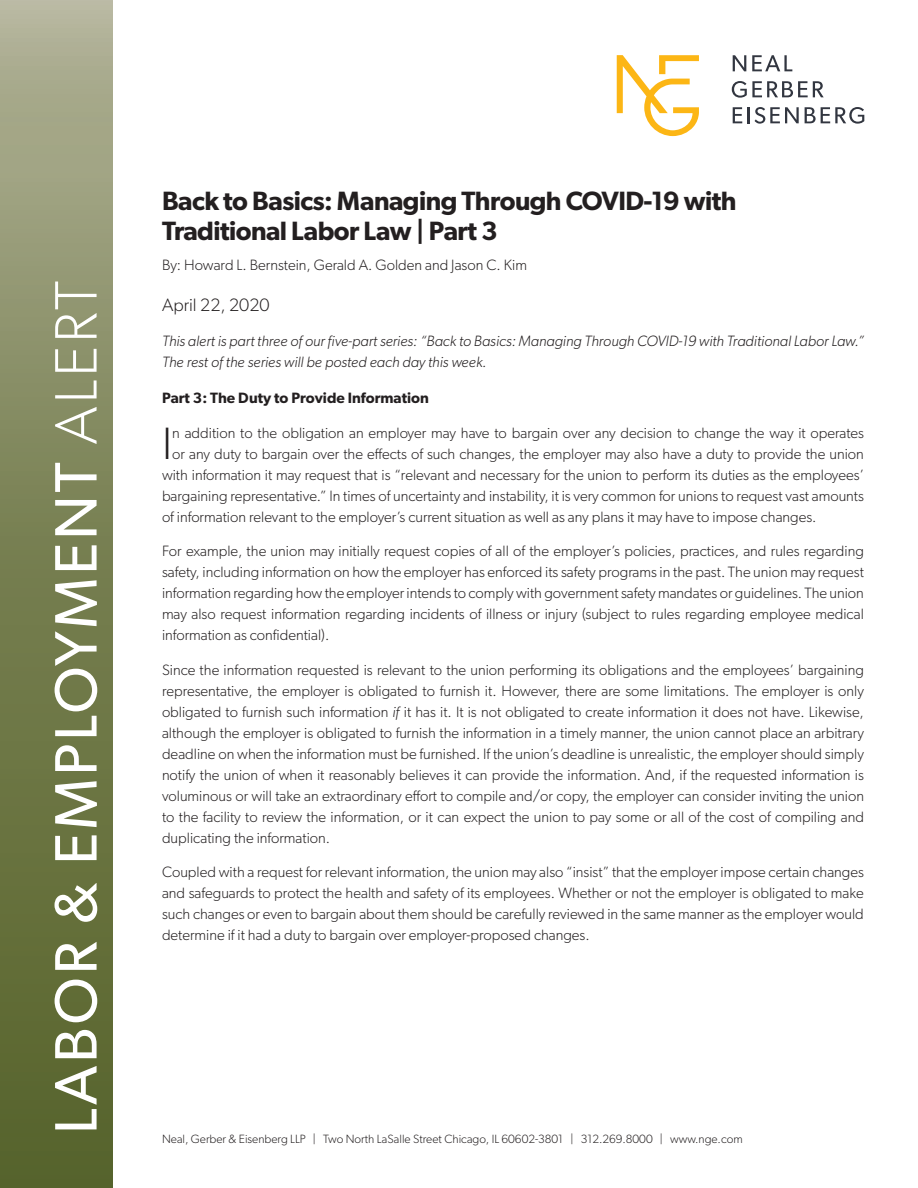
<style>
.page{position:relative;width:918px;height:1188px;background:#fff}
.page>*{position:absolute;margin:0;border:0;box-sizing:border-box;transform-origin:0 0}
.t1{font:60px "Gibson";letter-spacing:.05em;color:#fff}
.normal_body_copy{font:300 45.45px "Gibson";color:#231f20}
.Headline_-_1st{font:600 26.55px/30px "Gibson";letter-spacing:-.02em;color:#231f20}
.Headline_-_1st-2{font:300 18px "Gibson";color:#231f20}
.normal_body_copy-2{font:300 15px/21px "Gibson";color:#231f20;text-align:justify}
.normal_body_copy-3{font:italic 300 15px/21px "Gibson";color:#231f20}
.Headline_-_1st-3{font:300 15px "Gibson";color:#231f20}
.normal_body_copy-4{font:600 15px "Gibson";color:#231f20}
.t2{font:300 12px "Gibson";color:#231f20}
.s1{font-weight:300}
.s2{font-style:italic}
</style>
<div class="page">
<div style="left:0;top:0;width:113px;height:1188px;background:linear-gradient(to bottom,#aaac8f,#4e5c21)"></div>
<svg style="left:733px;top:55px;width:13px;height:16px"></svg>
<svg style="left:752px;top:55px;width:40px;height:16px"></svg>
<svg style="left:732px;top:81px;width:92px;height:17px"></svg>
<svg style="left:733px;top:107px;width:9px;height:16px"></svg>
<hr style="left:747px;top:107px;width:3px;height:16px;background:#323640">
<svg style="left:755px;top:107px;width:44px;height:17px"></svg>
<svg style="left:805px;top:107px;width:59px;height:17px"></svg>
<svg style="left:617px;top:55px;width:82px;height:81px"></svg>
<h1 class="t1" style="left:40px;top:1134px;width:855px;rotate:-90deg">LABOR &amp; EMPLOYMENT <span class="s1">ALERT</span></h1>
<p class="Headline_-_1st" style="left:162px;top:186px;width:576px">Back to Basics: Managing Through COVID-19 with<br>Traditional Labor Law | Part 3</p>
<p class="Headline_-_1st-3" style="left:162px;top:256px;width:366px">By: Howard L. Bernstein, Gerald A. Golden and Jason C. Kim</p>
<p class="Headline_-_1st-2" style="left:162px;top:294px;width:109px">April 22, 2020</p>
<p class="normal_body_copy-3" style="left:162px;top:330px;width:704px">This alert is part three of our five-part series: “Back to Basics: Managing Through COVID-19 with Traditional Labor Law.”<br>The rest of the series will be posted each day this week.</p>
<p class="normal_body_copy-4" style="left:162px;top:389px;width:268px">Part 3: The Duty to Provide Information</p>
<p class="normal_body_copy" style="left:162px;top:416px;width:12px">I</p>
<p class="normal_body_copy-2" style="left:172px;top:422px;width:693px">n addition to the obligation an employer may have to bargain over any decision to change the way it operates</p>
<p class="normal_body_copy-2" style="left:172px;top:443px;width:693px">or any duty to bargain over the effects of such changes, the employer may also have a duty to provide the union</p>
<p class="normal_body_copy-2" style="left:162px;top:464px;width:703px">with information it may request that is “relevant and necessary for the union to perform its duties as the employees’</p>
<p class="normal_body_copy-2" style="left:162px;top:485px;width:704px">bargaining representative.” In times of uncertainty and instability, it is very common for unions to request vast amounts</p>
<p class="normal_body_copy-2" style="left:162px;top:506px;width:656px">of information relevant to the employer’s current situation as well as any plans it may have to impose changes.</p>
<p class="normal_body_copy-2" style="left:162px;top:541px;width:704px">For example, the union may initially request copies of all of the employer’s policies, practices, and rules regarding safety, including information on how the employer has enforced its safety programs in the past. The union may request information regarding how the employer intends to comply with government safety mandates or guidelines. The union may also request information regarding incidents of illness or injury (subject to rules regarding employee medical information as confidential).</p>
<p class="normal_body_copy-2" style="left:162px;top:659px;width:704px">Since the information requested is relevant to the union performing its obligations and the employees’ bargaining representative, the employer is obligated to furnish it. However, there are some limitations. The employer is only obligated to furnish such information <span class="s2">if</span> it has it. It is not obligated to create information it does not have. Likewise, although the employer is obligated to furnish the information in a timely manner, the union cannot place an arbitrary deadline on when the information must be furnished. If the union’s deadline is unrealistic, the employer should simply notify the union of when it reasonably believes it can provide the information. And, if the requested information is voluminous or will take an extraordinary effort to compile and/or copy, the employer can consider inviting the union to the facility to review the information, or it can expect the union to pay some or all of the cost of compiling and duplicating the information.</p>
<p class="normal_body_copy-2" style="left:162px;top:862px;width:703px">Coupled with a request for relevant information, the union may also “insist” that the employer impose certain changes and safeguards to protect the health and safety of its employees. Whether or not the employer is obligated to make such changes or even to bargain about them should be carefully reviewed in the same manner as the employer would determine if it had a duty to bargain over employer-proposed changes.</p>
<p class="t2" style="left:162px;top:1132px;width:582px">Neal, Gerber &amp; Eisenberg LLP | Two North LaSalle Street Chicago, IL 60602-3801 | 312.269.8000 | www.nge.com</p>
</div>
